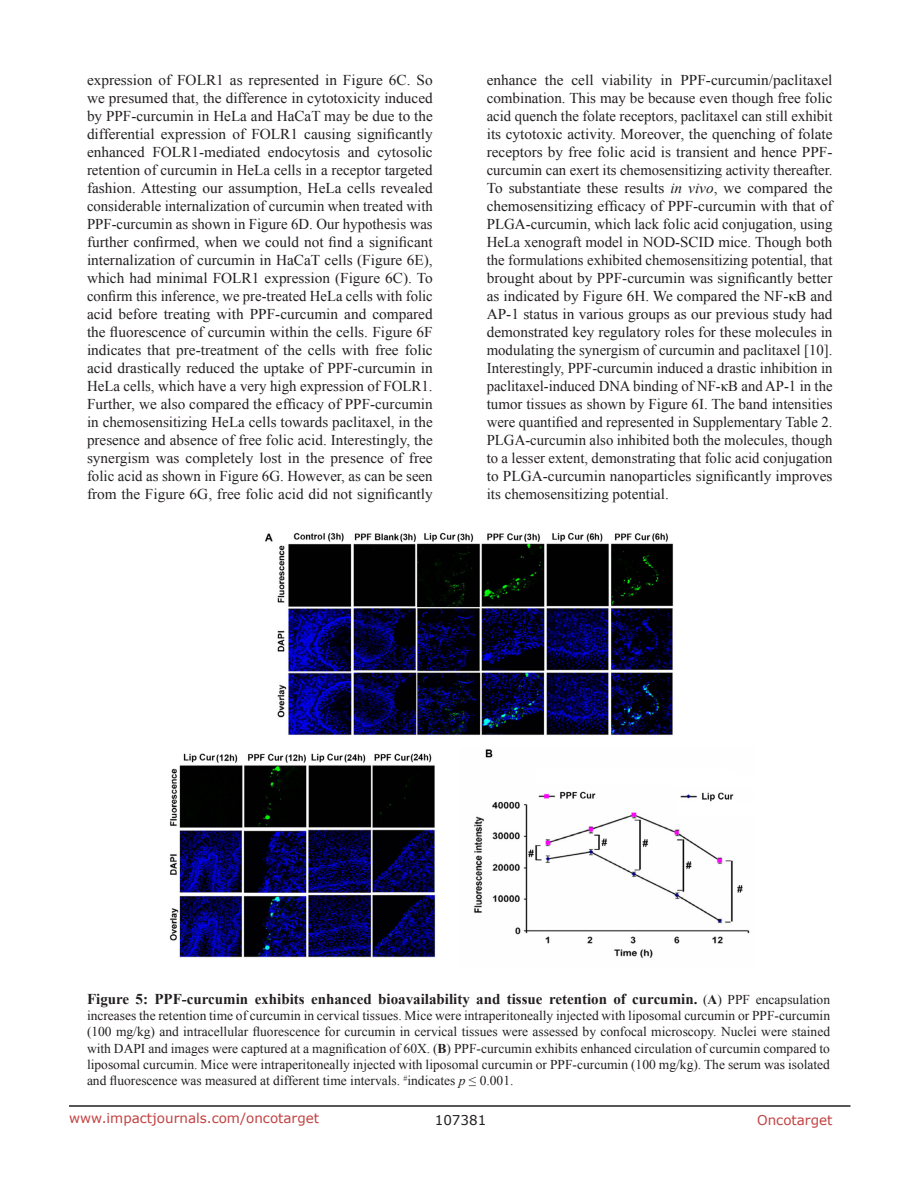
<style>
.page{position:relative;width:918px;height:1188px;background:#fff}
.page>*{position:absolute;margin:0;border:0;box-sizing:border-box;transform-origin:0 0}
.BodyText{font:15px/18px "Times New Roman";color:#231f20;text-align:justify}
.Figuretrx{font:700 15px "Times New Roman";color:#231f20}
.Figuretrx-2{font:13.5px/16.2px "Times New Roman";color:#231f20;text-align:justify}
.t1{font:13.5px "Verdana";color:#c24141}
.t2{font:13.5px "Verdana";color:#231f20}
.s1{font-style:italic}
.s2{font-weight:400;font-size:13.5px}
.s3{font-size:13.5px}
.s4{font-weight:700}
</style>
<div class="page">
<hr style="left:69px;top:1105px;width:781px;height:2px;background:#231f20">
<img style="left:169px;top:532px;width:581px;height:426px">
<p class="BodyText" style="left:87px;top:71px;width:347px">expression of FOLR1 as represented in Figure 6C. So we presumed that, the difference in cytotoxicity induced by PPF-curcumin in HeLa and HaCaT may be due to the differential expression of FOLR1 causing significantly enhanced FOLR1-mediated endocytosis and cytosolic retention of curcumin in HeLa cells in a receptor targeted fashion. Attesting our assumption, HeLa cells revealed considerable internalization of curcumin when treated with PPF-curcumin as shown in Figure 6D. Our hypothesis was further confirmed, when we could not find a significant internalization of curcumin in HaCaT cells (Figure 6E), which had minimal FOLR1 expression (Figure 6C). To confirm this inference, we pre-treated HeLa cells with folic acid before treating with PPF-curcumin and compared the fluorescence of curcumin within the cells. Figure 6F indicates that pre-treatment of the cells with free folic acid drastically reduced the uptake of PPF-curcumin in HeLa cells, which have a very high expression of FOLR1.<br>Further, we also compared the efficacy of PPF-curcumin in chemosensitizing HeLa cells towards paclitaxel, in the presence and absence of free folic acid. Interestingly, the synergism was completely lost in the presence of free folic acid as shown in Figure 6G. However, as can be seen from the Figure 6G, free folic acid did not significantly</p>
<p class="BodyText" style="left:487px;top:71px;width:347px">enhance the cell viability in PPF-curcumin/paclitaxel combination. This may be because even though free folic acid quench the folate receptors, paclitaxel can still exhibit its cytotoxic activity. Moreover, the quenching of folate receptors by free folic acid is transient and hence PPF&shy;curcumin can exert its chemosensitizing activity thereafter.<br>To substantiate these results <span class="s1">in vivo</span>, we compared the chemosensitizing efficacy of PPF-curcumin with that of PLGA-curcumin, which lack folic acid conjugation, using HeLa xenograft model in NOD-SCID mice. Though both the formulations exhibited chemosensitizing potential, that brought about by PPF-curcumin was significantly better as indicated by Figure 6H. We compared the NF-κB and AP-1 status in various groups as our previous study had demonstrated key regulatory roles for these molecules in modulating the synergism of curcumin and paclitaxel [10].<br>Interestingly, PPF-curcumin induced a drastic inhibition in paclitaxel-induced DNA binding of NF-κB and AP-1 in the tumor tissues as shown by Figure 6I. The band intensities were quantified and represented in Supplementary Table 2.<br>PLGA-curcumin also inhibited both the molecules, though to a lesser extent, demonstrating that folic acid conjugation to PLGA-curcumin nanoparticles significantly improves its chemosensitizing potential.</p>
<p class="Figuretrx" style="left:87px;top:989px;width:745px">Figure 5: PPF-curcumin exhibits enhanced bioavailability and tissue retention of curcumin. <span class="s2">(</span><span class="s3">A</span><span class="s2">) PPF encapsulation</span></p>
<p class="Figuretrx-2" style="left:87px;top:1007px;width:745px">increases the retention time of curcumin in cervical tissues. Mice were intraperitoneally injected with liposomal curcumin or PPF-curcumin (100 mg/kg) and intracellular fluorescence for curcumin in cervical tissues were assessed by confocal microscopy. Nuclei were stained with DAPI and images were captured at a magnification of 60X. (<span class="s4">B</span>) PPF-curcumin exhibits enhanced circulation of curcumin compared to liposomal curcumin. Mice were intraperitoneally injected with liposomal curcumin or PPF-curcumin (100 mg/kg). The serum was isolated and fluorescence was measured at different time intervals. <sup>#</sup>indicates <span class="s1">p</span> ≤ 0.001.</p>
<p class="t1" style="left:69px;top:1109px;width:252px">www.impactjournals.com/oncotarget</p>
<p class="t2" style="left:435px;top:1111px;width:53px">107381</p>
<p class="t1" style="left:757px;top:1111px;width:77px">Oncotarget</p>
</div>
